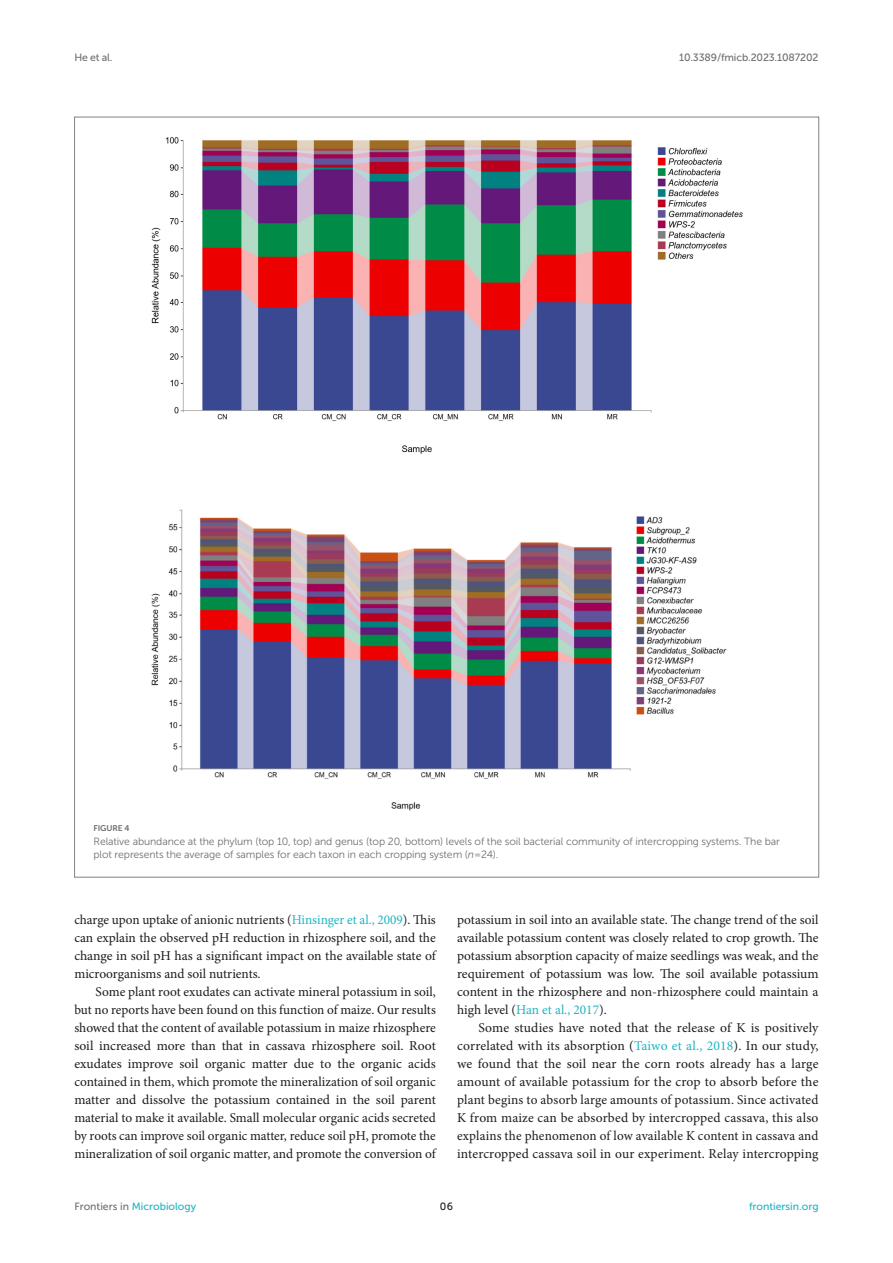
<style>
.page{position:relative;width:893px;height:1263px;background:#fff}
.page>*{position:absolute;margin:0;border:0;box-sizing:border-box;transform-origin:0 0}
.TEXT{font:13.5px/18px "Minion Pro";color:#1b1c1b;text-align:justify}
.FIG_LEG{font:10.5px/13.5px "Museo Sans 300";letter-spacing:-.01em;color:#706f70}
.t1{font:10.5px "Museo Sans 500";color:#1db5c3}
.t2{font:10.5px "Museo Sans 500";letter-spacing:-.015em;color:#706f70}
.t3{font:10.5px "Museo Sans 500";color:#1b1c1b}
.FIG_HD{font:8.25px "Museo Sans 700";letter-spacing:-.01em;color:#706f70}
.s1{font-style:italic}
.s2{color:#1db5c3}
.s3{color:#706f70}
</style>
<div class="page">
<img style="left:151px;top:137px;width:592px;height:674px">
<p class="t2" style="left:74px;top:51px;width:40px">He et al.</p>
<p class="t2" style="left:679px;top:51px;width:141px">10.3389/fmicb.2023.1087202</p>
<p class="FIG_HD" style="left:94px;top:824px;width:37px">FIGURE 4</p>
<p class="FIG_LEG" style="left:94px;top:834px;width:688px">Relative abundance at the phylum (top 10, top) and genus (top 20, bottom) levels of the soil bacterial community of intercropping systems. The bar plot represents the average of samples for each taxon in each cropping system (<span class="s1">n</span> = 24).</p>
<p class="TEXT" style="left:74px;top:911px;width:363px">charge upon uptake of anionic nutrients (<span class="s2">Hinsinger et al., 2009</span>). This can explain the observed pH reduction in rhizosphere soil, and the change in soil pH has a significant impact on the available state of microorganisms and soil nutrients.</p>
<p class="TEXT" style="left:74px;top:983px;width:363px;text-indent:21px">Some plant root exudates can activate mineral potassium in soil, but no reports have been found on this function of maize. Our results showed that the content of available potassium in maize rhizosphere soil increased more than that in cassava rhizosphere soil. Root exudates improve soil organic matter due to the organic acids contained in them, which promote the mineralization of soil organic matter and dissolve the potassium contained in the soil parent material to make it available. Small molecular organic acids secreted by roots can improve soil organic matter, reduce soil pH, promote the mineralization of soil organic matter, and promote the conversion of</p>
<p class="TEXT" style="left:457px;top:911px;width:363px">potassium in soil into an available state. The change trend of the soil available potassium content was closely related to crop growth. The potassium absorption capacity of maize seedlings was weak, and the requirement of potassium was low. The soil available potassium content in the rhizosphere and non-rhizosphere could maintain a high level (<span class="s2">Han et al., 2017</span>).</p>
<p class="TEXT" style="left:457px;top:1019px;width:363px;text-indent:21px">Some studies have noted that the release of K is positively correlated with its absorption (<span class="s2">Taiwo et al., 2018</span>). In our study, we found that the soil near the corn roots already has a large amount of available potassium for the crop to absorb before the plant begins to absorb large amounts of potassium. Since activated K from maize can be absorbed by intercropped cassava, this also explains the phenomenon of low available K content in cassava and intercropped cassava soil in our experiment. Relay intercropping</p>
<p class="t1" style="left:74px;top:1200px;width:123px"><span class="s3">Frontiers in</span> Microbiology</p>
<p class="t3" style="left:440px;top:1200px;width:15px">06</p>
<p class="t1" style="left:749px;top:1200px;width:71px">frontiersin.org</p>
</div>
